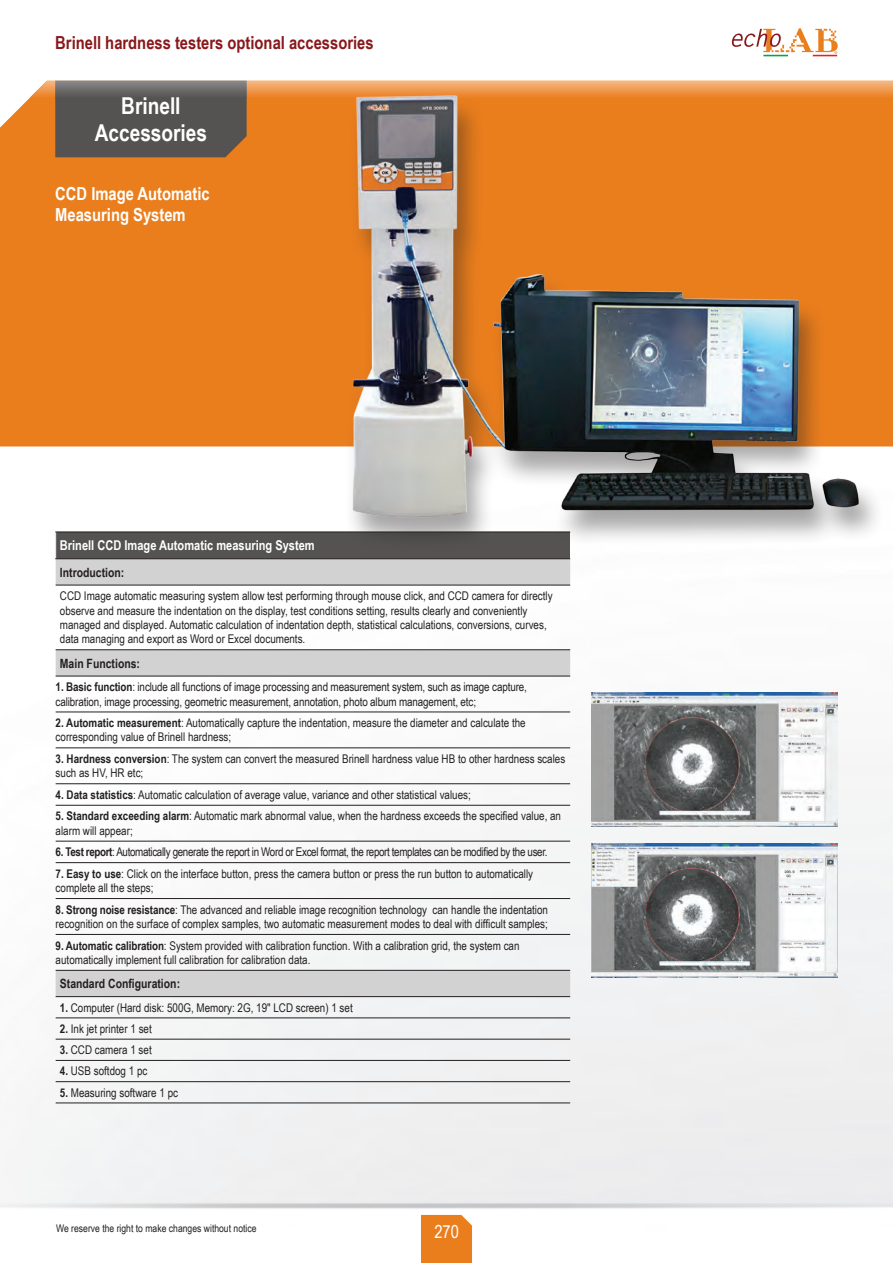
<style>
.page{position:relative;width:893px;height:1263px;background:#fff}
.page>*{position:absolute;margin:0;border:0;box-sizing:border-box;transform-origin:0 0}
.t1{font:700 23.25px/27px "Arial Narrow";color:#fff;text-align:center}
.t2{font:700 18px "Arial Narrow";color:#88181b}
.t3{font:700 18px/21px "Arial Narrow";color:#fff}
.t4{font:18px "Arial Narrow";color:#fff}
.t5{font:700 13.5px "Arial Narrow";color:#fff}
.t6{font:700 12.75px "Arial Narrow";color:#231f20}
.t7{font:12px/14.4px "Arial Narrow";color:#231f20}
.t8{font:12px "Arial Narrow";letter-spacing:-.03em;color:#231f20}
.t9{font:10.5px "Arial Narrow";color:#231f20}
.s1{font-weight:700}
</style>
<div class="page">
<img style="left:0;top:446px;width:893px;height:769px">
<div style="left:0;top:97px;width:893px;height:349px;background:#ea7e1d"></div>
<div style="left:421px;top:1215px;width:51px;height:48px;background:#ea7e1d"></div>
<svg style="left:731px;top:28px;width:107px;height:28px"></svg>
<svg style="left:30px;top:81px;width:863px;height:76px;background:#856345"></svg>
<svg style="left:55px;top:81px;width:192px;height:17px;background:#6f6c6c"></svg>
<div style="left:56px;top:532px;width:514px;height:27px;background:#555252"></div>
<svg style="left:56px;top:559px;width:514px;height:437px"></svg>
<hr style="left:56px;top:898px;width:514px;height:1px;background:#231f20">
<hr style="left:56px;top:934px;width:514px;height:1px;background:#231f20">
<hr style="left:56px;top:1017px;width:514px;height:1px;background:#231f20">
<hr style="left:56px;top:1039px;width:514px;height:1px;background:#231f20">
<hr style="left:56px;top:1060px;width:514px;height:1px;background:#231f20">
<hr style="left:56px;top:1081px;width:514px;height:1px;background:#231f20">
<hr style="left:56px;top:1102px;width:514px;height:1px;background:#231f20">
<hr style="left:55px;top:531px;width:515px;height:1px;background:#231f20">
<hr style="left:55px;top:558px;width:515px;height:1px;background:#231f20">
<hr style="left:56px;top:585px;width:514px;height:1px;background:#231f20">
<hr style="left:56px;top:649px;width:514px;height:1px;background:#231f20">
<hr style="left:56px;top:676px;width:514px;height:1px;background:#231f20">
<hr style="left:56px;top:711px;width:514px;height:1px;background:#231f20">
<hr style="left:56px;top:747px;width:514px;height:1px;background:#231f20">
<hr style="left:56px;top:783px;width:514px;height:1px;background:#231f20">
<hr style="left:56px;top:805px;width:514px;height:1px;background:#231f20">
<hr style="left:56px;top:841px;width:514px;height:1px;background:#231f20">
<hr style="left:56px;top:862px;width:514px;height:1px;background:#231f20">
<hr style="left:56px;top:996px;width:514px;height:1px;background:#231f20">
<svg style="left:55px;top:532px;width:1px;height:26px"></svg>
<hr style="left:56px;top:970px;width:514px;height:1px;background:#231f20">
<img style="left:591px;top:692px;width:247px;height:134px">
<div style="left:343px;top:96px;width:543px;height:458px;background:#231f20;opacity:.4"></div>
<img style="left:282px;top:80px;width:604px;height:460px">
<img style="left:591px;top:844px;width:247px;height:133px">
<h2 class="t2" style="left:55px;top:29px;width:320px">Brinell hardness testers optional accessories</h2>
<h1 class="t1" style="left:95px;top:91px;width:114px">Brinell<br>Accessories</h1>
<h2 class="t3" style="left:55px;top:182px;width:156px">CCD Image Automatic<br>Measuring System</h2>
<p class="t5" style="left:60px;top:535px;width:256px">Brinell CCD Image Automatic measuring System</p>
<p class="t6" style="left:60px;top:562px;width:66px">Introduction:</p>
<p class="t7" style="left:60px;top:588px;width:494px">CCD Image automatic measuring system allow test performing through mouse click, and CCD camera for directly observe and measure the indentation on the display, test conditions setting, results clearly and conveniently managed and displayed. Automatic calculation of indentation depth, statistical calculations, conversions, curves, data managing and export as Word or Excel documents.</p>
<p class="t6" style="left:60px;top:653px;width:82px">Main Functions:</p>
<p class="t7" style="left:56px;top:679px;width:473px"><span class="s1">1. Basic function</span>: include all functions of image processing and measurement system, such as image capture, calibration, image processing, geometric measurement, annotation, photo album management, etc;</p>
<p class="t7" style="left:56px;top:715px;width:472px"><span class="s1">2. Automatic measurement</span>: Automatically capture the indentation, measure the diameter and calculate the corresponding value of Brinell hardness;</p>
<p class="t7" style="left:56px;top:751px;width:511px"><span class="s1">3. Hardness conversion</span>: The system can convert the measured Brinell hardness value HB to other hardness scales such as HV, HR etc;</p>
<p class="t7" style="left:56px;top:787px;width:417px"><span class="s1">4. Data statistics</span>: Automatic calculation of average value, variance and other statistical values;</p>
<p class="t7" style="left:56px;top:808px;width:507px"><span class="s1">5. Standard exceeding alarm</span>: Automatic mark abnormal value, when the hardness exceeds the specified value, an alarm will appear;</p>
<p class="t8" style="left:56px;top:843px;width:493px"><span class="s1">6. Test report</span>: Automatically generate the report in Word or Excel format, the report templates can be modified by the user.</p>
<p class="t7" style="left:56px;top:866px;width:479px"><span class="s1">7. Easy to use</span>: Click on the interface button, press the camera button or press the run button to automatically complete all the steps;</p>
<p class="t7" style="left:56px;top:902px;width:494px"><span class="s1">8. Strong noise resistance</span>: The advanced and reliable image recognition technology can handle the indentation recognition on the surface of complex samples, two automatic measurement modes to deal with difficult samples;</p>
<p class="t7" style="left:56px;top:938px;width:465px"><span class="s1">9. Automatic calibration</span>: System provided with calibration function. With a calibration grid, the system can automatically implement full calibration for calibration data.</p>
<p class="t6" style="left:60px;top:974px;width:122px">Standard Configuration:</p>
<p class="t7" style="left:60px;top:1000px;width:294px"><span class="s1">1.</span> Computer (Hard disk: 500G, Memory: 2G, 19" LCD screen) 1 set</p>
<p class="t7" style="left:60px;top:1021px;width:93px"><span class="s1">2.</span> Ink jet printer 1 set</p>
<p class="t7" style="left:60px;top:1042px;width:93px"><span class="s1">3.</span> CCD camera 1 set</p>
<p class="t7" style="left:60px;top:1063px;width:89px"><span class="s1">4.</span> USB softdog 1 pc</p>
<p class="t7" style="left:60px;top:1085px;width:120px"><span class="s1">5.</span> Measuring software 1 pc</p>
<p class="t9" style="left:56px;top:1221px;width:202px">We reserve the right to make changes without notice</p>
<h2 class="t4" style="left:434px;top:1218px;width:26px">270</h2>
</div>
